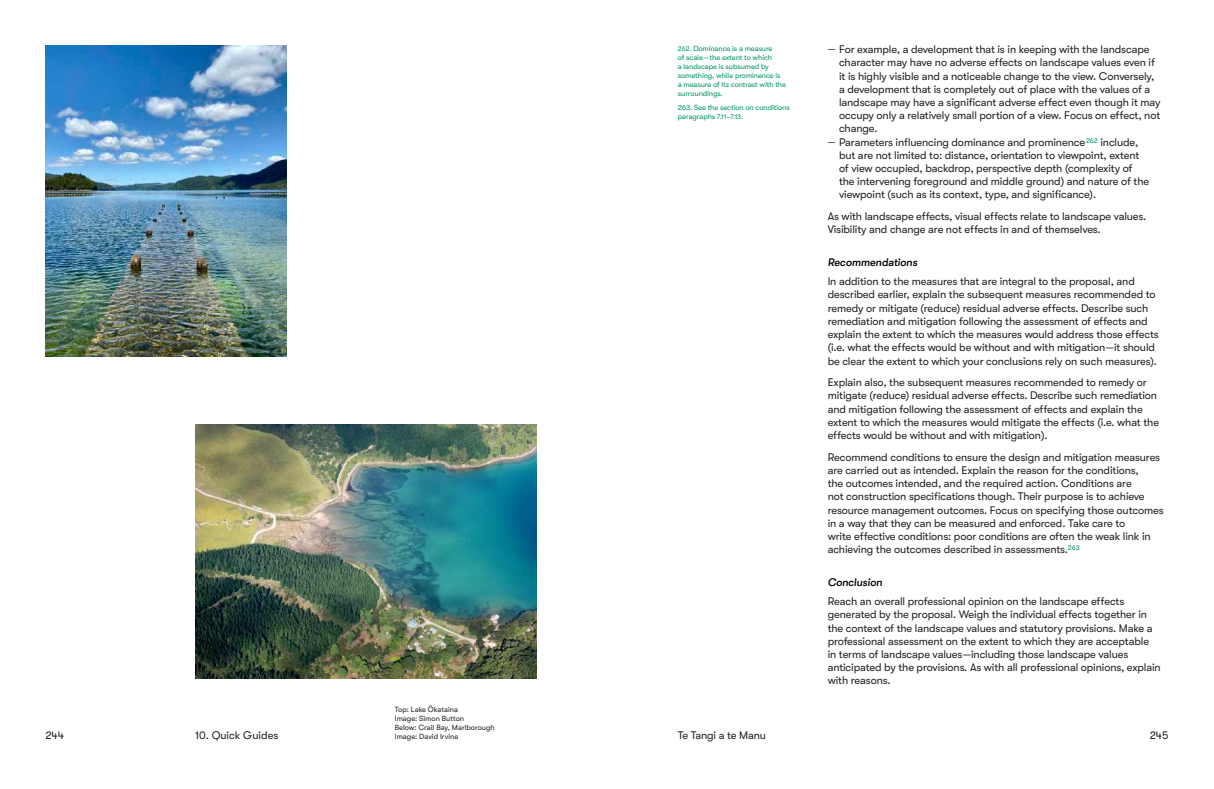
<style>
.page{position:relative;width:1214px;height:789px;background:#fff}
.page>*{position:absolute;margin:0;border:0;box-sizing:border-box;transform-origin:0 0}
.t1{font:11px/13.2px "GT Walsheim Pro";letter-spacing:-.01em;color:#231f20}
.t2{font:italic 500 11px "GT Walsheim Pro";letter-spacing:-.01em;color:#000}
.t3{font:7.5px/9px "GT Walsheim Pro";letter-spacing:-.01em;color:#00975e}
.t4{font:7.5px/9px "GT Walsheim Pro";color:#231f20}
.s1{font-size:7px}
.s2{font-size:10px}
</style>
<div class="page">
<img style="left:45px;top:45px;width:241px;height:311px">
<img style="left:195px;top:424px;width:341px;height:253px">
<p class="t3" style="left:677px;top:44px;width:110px"><span class="s1">262.</span> Dominance is a measure<br>of scale—the extent to which<br>a landscape is subsumed by something, while prominence is a measure of its contrast with the surroundings.</p>
<p class="t3" style="left:677px;top:103px;width:113px">263. See the section on conditions paragraphs <span class="s1">7.11–7.13.</span></p>
<p class="t1" style="left:827px;top:43px;width:323px"><span class="s2">ͨ</span> For example, a development that is in keeping with the landscape</p>
<p class="t1" style="left:838px;top:56px;width:317px">character may have no adverse effects on landscape values even if</p>
<p class="t1" style="left:838px;top:69px;width:317px">it is highly visible and a noticeable change to the view. Conversely,</p>
<p class="t1" style="left:838px;top:82px;width:313px">a development that is completely out of place with the values of a</p>
<p class="t1" style="left:838px;top:96px;width:323px">landscape may have a significant adverse effect even though it may</p>
<p class="t1" style="left:838px;top:109px;width:323px">occupy only a relatively small portion of a view. Focus on effect, not</p>
<p class="t1" style="left:838px;top:122px;width:40px">change.</p>
<p class="t1" style="left:827px;top:135px;width:312px"><span class="s2">ͨ</span> Parameters influencing dominance and prominence<sup>262</sup> include,</p>
<p class="t1" style="left:838px;top:148px;width:302px">but are not limited to: distance, orientation to viewpoint, extent</p>
<p class="t1" style="left:838px;top:162px;width:295px">of view occupied, backdrop, perspective depth (complexity of</p>
<p class="t1" style="left:838px;top:175px;width:311px">the intervening foreground and middle ground) and nature of the</p>
<p class="t1" style="left:838px;top:188px;width:258px">viewpoint (such as its context, type, and significance).</p>
<p class="t1" style="left:827px;top:210px;width:320px">As with landscape effects, visual effects relate to landscape values.<br>Visibility and change are not effects in and of themselves.</p>
<p class="t2" style="left:827px;top:256px;width:91px">Recommendations</p>
<p class="t1" style="left:827px;top:275px;width:332px">In addition to the measures that are integral to the proposal, and described earlier, explain the subsequent measures recommended to remedy or mitigate (reduce) residual adverse effects. Describe such remediation and mitigation following the assessment of effects and explain the extent to which the measures would address those effects (i.e. what the effects would be without and with mitigation—it should be clear the extent to which your conclusions rely on such measures).</p>
<p class="t1" style="left:827px;top:375px;width:333px">Explain also, the subsequent measures recommended to remedy or mitigate (reduce) residual adverse effects. Describe such remediation and mitigation following the assessment of effects and explain the extent to which the measures would mitigate the effects (i.e. what the effects would be without and with mitigation).</p>
<p class="t1" style="left:827px;top:450px;width:337px">Recommend conditions to ensure the design and mitigation measures are carried out as intended. Explain the reason for the conditions,<br>the outcomes intended, and the required action. Conditions are<br>not construction specifications though. Their purpose is to achieve resource management outcomes. Focus on specifying those outcomes in a way that they can be measured and enforced. Take care to<br>write effective conditions: poor conditions are often the weak link in achieving the outcomes described in assessments.<sup>263</sup></p>
<p class="t2" style="left:827px;top:576px;width:56px">Conclusion</p>
<p class="t1" style="left:827px;top:594px;width:334px">Reach an overall professional opinion on the landscape effects generated by the proposal. Weigh the individual effects together in the context of the landscape values and statutory provisions. Make a professional assessment on the extent to which they are acceptable<br>in terms of landscape values—including those landscape values anticipated by the provisions. As with all professional opinions, explain with reasons.</p>
<p class="t4" style="left:395px;top:704px;width:101px">Top: Lake Ōkataina<br>Image: Simon Button<br>Below: Crail Bay, Marlborough<br>Image: David Irvine</p>
<p class="t1" style="left:45px;top:727px;width:20px">244</p>
<p class="t1" style="left:195px;top:727px;width:85px">10. Quick Guides</p>
<p class="t1" style="left:677px;top:727px;width:90px">Te Tangi a te Manu</p>
<p class="t1" style="left:1149px;top:727px;width:20px">245</p>
</div>
